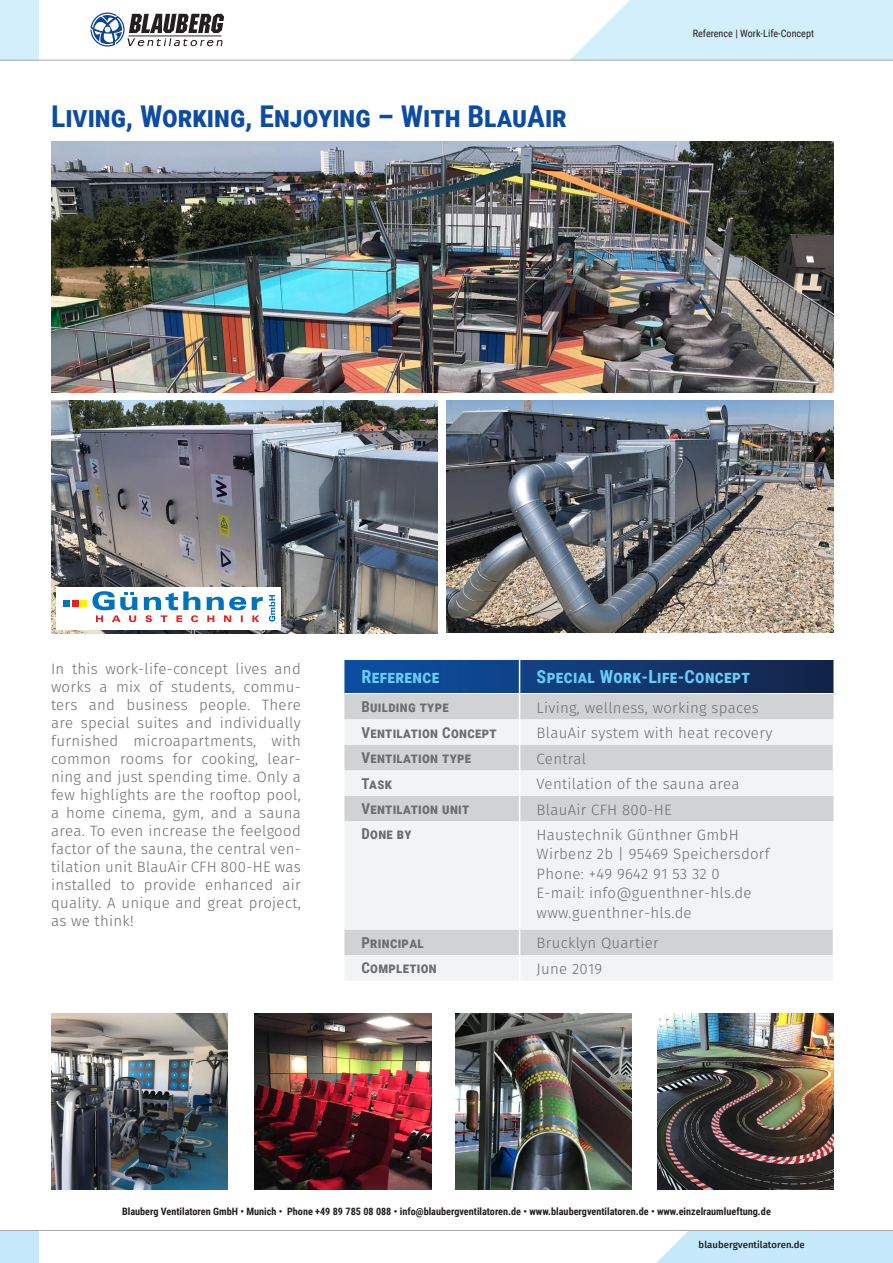
<style>
.page{position:relative;width:893px;height:1263px;background:#fff}
.page>*{position:absolute;margin:0;border:0;box-sizing:border-box;transform-origin:0 0}
.t1{font:700 30px "Roboto Condensed";color:#0d4da1}
.t2{font:700 18px "Roboto Condensed";letter-spacing:.02em;color:#67cef5}
.t3{font:300 15px/18px "Fira Sans";letter-spacing:.02em;color:#6c6d70}
.t4{font:700 15px "Roboto Condensed";letter-spacing:.02em;color:#6c6d70}
.t5{font:700 10.2px "Roboto Condensed";color:#231f20}
.t6{font:10.2px "Roboto Condensed";color:#231f20}
.t7{font:500 9.6px "Fira Sans";color:#231f20}
</style>
<div class="page">
<img style="left:51px;top:141px;width:782px;height:251px">
<img style="left:51px;top:400px;width:387px;height:234px">
<img style="left:446px;top:400px;width:387px;height:232px">
<img style="left:51px;top:1013px;width:176px;height:176px">
<img style="left:255px;top:1013px;width:176px;height:176px">
<img style="left:455px;top:1013px;width:177px;height:176px">
<img style="left:657px;top:1013px;width:176px;height:176px">
<svg style="left:344px;top:821px;width:489px;height:159px;fill:#f2f3f4"></svg>
<svg style="left:344px;top:659px;width:490px;height:162px"></svg>
<hr style="left:519px;top:821px;width:1px;height:108px;background:#fff">
<svg style="left:519px;top:929px;width:1px;height:51px"></svg>
<div style="left:656px;top:1231px;width:237px;height:32px;background:#c5e9fa"></div>
<div style="left:0;top:1230px;width:39px;height:33px;background:#c5e9fa"></div>
<hr style="left:0;top:1230px;width:893px;height:1px;background:#a8a9ad">
<svg style="left:570px;top:0;width:323px;height:60px;background:#d6f0fa"></svg>
<div style="left:0;top:0;width:39px;height:60px;background:#d3effb"></div>
<svg style="left:91px;top:13px;width:133px;height:34px"></svg>
<hr style="left:0;top:60px;width:893px;height:1px;background:#a8a9ad">
<div style="left:57px;top:587px;width:224px;height:42px;background:#fff"></div>
<svg style="left:269px;top:595px;width:6px;height:27px"></svg>
<svg style="left:92px;top:591px;width:171px;height:31px"></svg>
<svg style="left:72px;top:600px;width:6px;height:6px"></svg>
<div style="left:63px;top:600px;width:7px;height:6px;background:#0073bc"></div>
<div style="left:80px;top:600px;width:7px;height:6px;background:#fff101"></div>
<h1 class="t1" style="left:51px;top:95px;width:517px">Living, Working, Enjoying – With BlauAir</h1>
<p class="t6" style="left:693px;top:26px;width:123px">Reference | Work-Life-Concept</p>
<p class="t3" style="left:51px;top:661px;width:251px;text-align:justify">In this work-life-concept lives and works a mix of students, commu&shy;ters and business people. There are special suites and individually furnished microapartments, with common rooms for cooking, lear&shy;ning and just spending time. Only a few highlights are the rooftop pool, a home cinema, gym, and a sauna area. To even increase the feelgood factor of the sauna, the central ven&shy;tilation unit BlauAir CFH 800-HE was installed to provide enhanced air quality. A unique and great project, as we think!</p>
<p class="t2" style="left:361px;top:664px;width:79px">Reference</p>
<p class="t2" style="left:537px;top:664px;width:215px">Special Work-Life-Concept</p>
<p class="t4" style="left:361px;top:696px;width:89px">Building type</p>
<p class="t3" style="left:537px;top:699px;width:224px">Living, wellness, working spaces</p>
<p class="t4" style="left:361px;top:722px;width:137px">Ventilation Concept</p>
<p class="t3" style="left:537px;top:725px;width:237px">BlauAir system with heat recovery</p>
<p class="t4" style="left:361px;top:747px;width:111px">Ventilation type</p>
<p class="t3" style="left:537px;top:750px;width:51px">Central</p>
<p class="t4" style="left:361px;top:773px;width:32px">Task</p>
<p class="t3" style="left:537px;top:776px;width:205px">Ventilation of the sauna area</p>
<p class="t4" style="left:361px;top:798px;width:109px">Ventilation unit</p>
<p class="t3" style="left:537px;top:801px;width:137px">BlauAir CFH 800-HE</p>
<p class="t4" style="left:361px;top:823px;width:52px">Done by</p>
<p class="t3" style="left:537px;top:826px;width:234px;line-height:19.5px">Haustechnik Günthner GmbH<br>Wirbenz 2b | 95469 Speichersdorf<br>Phone: +49 9642 91 53 32 0<br>E-mail: info@guenthner-hls.de www.guenthner-hls.de</p>
<p class="t4" style="left:361px;top:932px;width:64px">Principal</p>
<p class="t3" style="left:537px;top:935px;width:124px">Brucklyn Quartier</p>
<p class="t4" style="left:361px;top:957px;width:77px">Completion</p>
<p class="t3" style="left:537px;top:960px;width:67px">June 2019</p>
<p class="t5" style="left:122px;top:1204px;width:650px">Blauberg Ventilatoren GmbH • Munich • Phone +49 89 785 08 088 • info@blaubergventilatoren.de • www.blaubergventilatoren.de • www.einzelraumlueftung.de</p>
<p class="t7" style="left:699px;top:1238px;width:108px">blaubergventilatoren.de</p>
</div>
